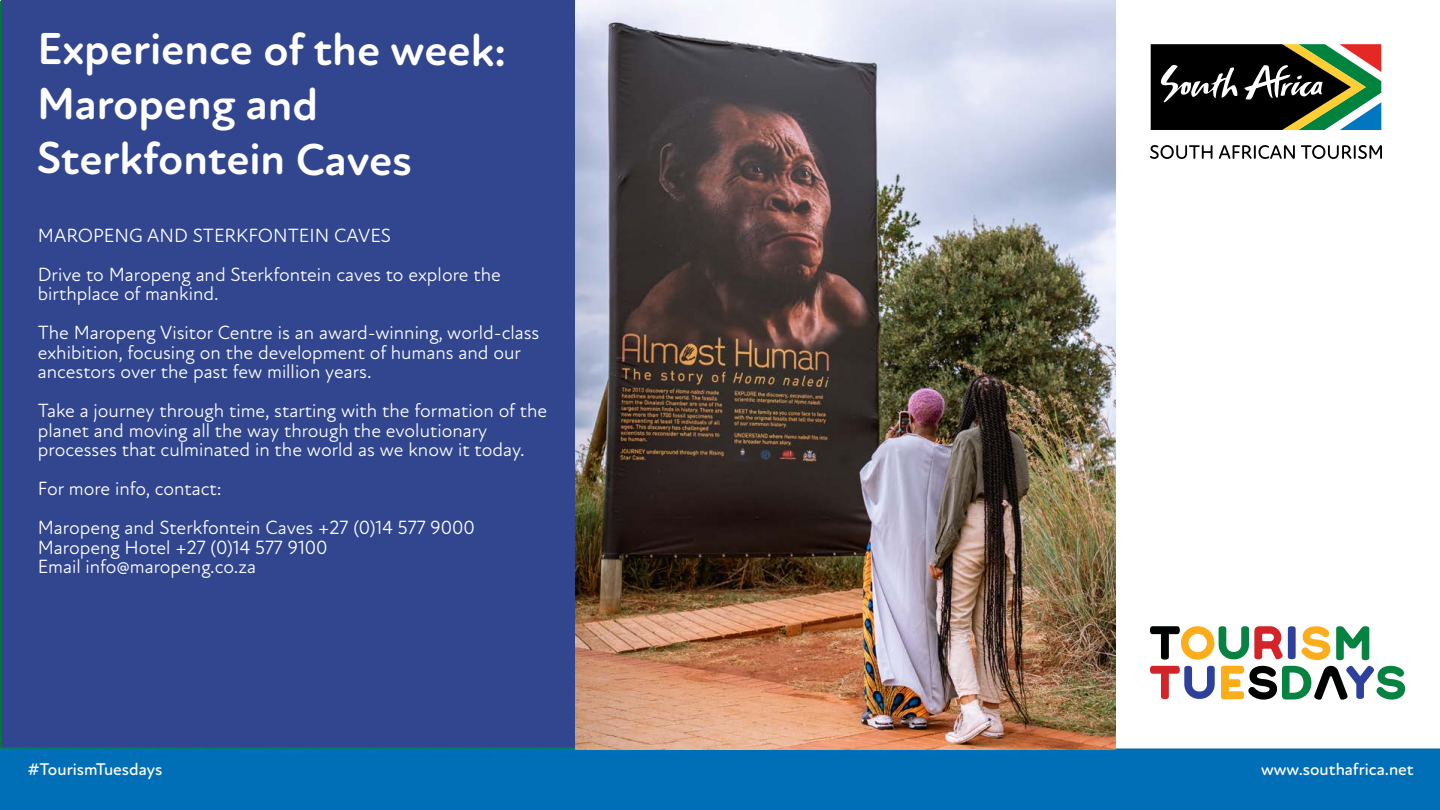
<style>
.page{position:relative;width:1440px;height:810px;background:#fff}
.page>*{position:absolute;margin:0;border:0;box-sizing:border-box;transform-origin:0 0}
.t1{font:700 45.75px/54.8px "Atten Round New";letter-spacing:-.005em;color:#fff}
.t2{font:19.5px/19.5px "Atten Round New";color:#fff}
.t3{font:500 17.25px "Atten Round New";color:#fff}
</style>
<div class="page">
<img style="left:0;top:0;width:1440px;height:810px">
<div style="left:1px;top:0;width:1114px;height:747px;background:#32468f"></div>
<svg style="left:1150px;top:44px;width:232px;height:87px"></svg>
<svg style="left:1151px;top:44px;width:230px;height:86px;background:#384132"></svg>
<svg style="left:1150px;top:145px;width:63px;height:14px"></svg>
<svg style="left:1219px;top:145px;width:76px;height:14px"></svg>
<svg style="left:1301px;top:145px;width:81px;height:14px"></svg>
<svg style="left:1150px;top:626px;width:146px;height:34px"></svg>
<svg style="left:1302px;top:626px;width:28px;height:34px"></svg>
<svg style="left:1336px;top:626px;width:33px;height:34px"></svg>
<svg style="left:1150px;top:666px;width:65px;height:33px"></svg>
<svg style="left:1221px;top:666px;width:184px;height:34px"></svg>
<img style="left:575px;top:0;width:541px;height:749px">
<h1 class="t1" style="left:37px;top:23px;width:471px">Experience of the week:<br>Maropeng and<br>Sterkfontein Caves</h1>
<p class="t2" style="left:38px;top:216px;width:465px;line-height:39px">MAROPENG AND STERKFONTEIN CAVES<br>Drive to Maropeng and Sterkfontein caves to explore the</p>
<p class="t2" style="left:38px;top:275px;width:503px;line-height:39px">birthplace of mankind.<br>The Maropeng Visitor Centre is an award-winning, world-class</p>
<p class="t2" style="left:38px;top:343px;width:485px">exhibition, focusing on the development of humans and our ancestors over the past few million years.</p>
<p class="t2" style="left:38px;top:401px;width:511px">Take a journey through time, starting with the formation of the planet and moving all the way through the evolutionary processes that culminated in the world as we know it today.</p>
<p class="t2" style="left:38px;top:470px;width:439px;line-height:39px">For more info, contact:<br>Maropeng and Sterkfontein Caves +27 (0)14 577 9000</p>
<p class="t2" style="left:38px;top:538px;width:291px">Maropeng Hotel +27 (0)14 577 9100<br>Email info@maropeng.co.za</p>
<p class="t3" style="left:28px;top:759px;width:136px">#TourismTuesdays</p>
<p class="t3" style="left:1261px;top:759px;width:154px">www.southafrica.net</p>
</div>
